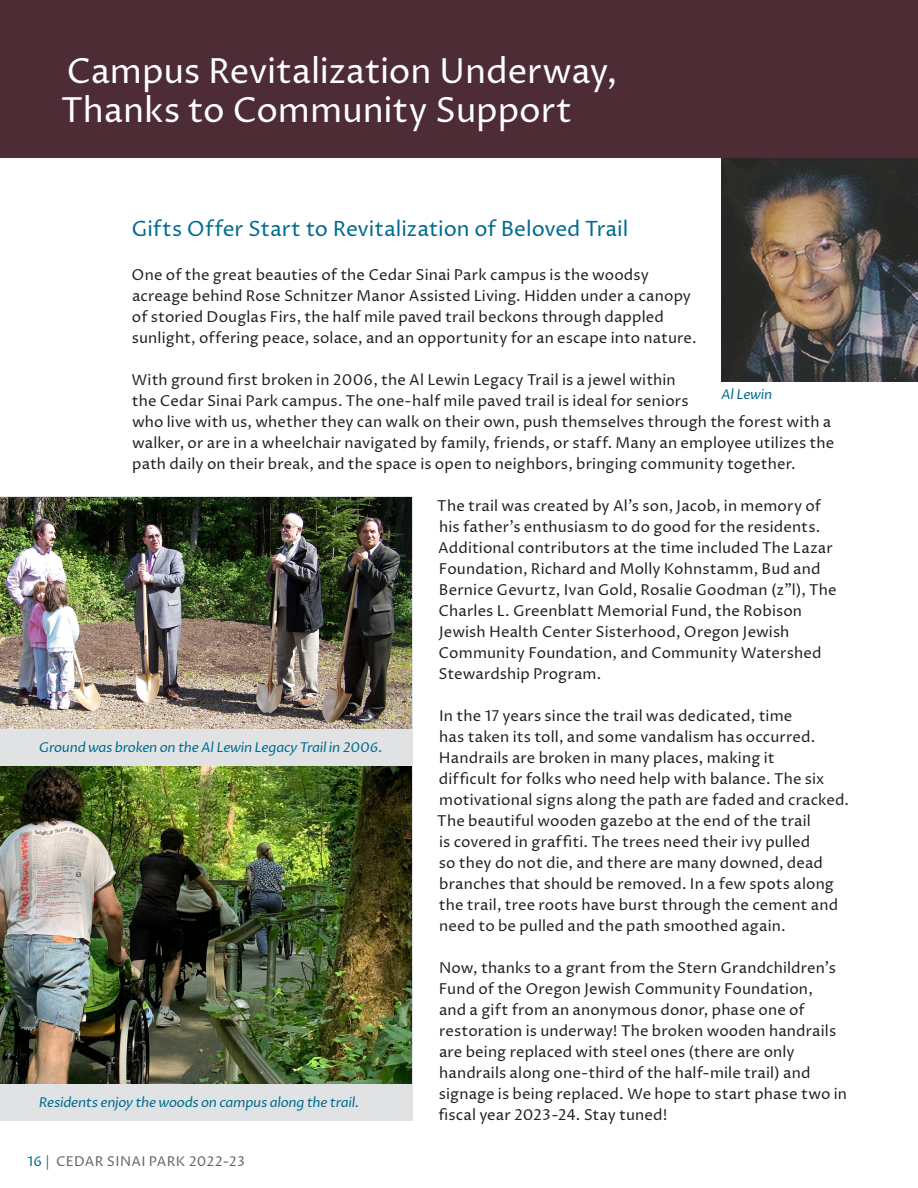
<style>
.page{position:relative;width:918px;height:1188px;background:#fff}
.page>*{position:absolute;margin:0;border:0;box-sizing:border-box;transform-origin:0 0}
.header_-_white{font:34.5px/39px "Proza Libre";letter-spacing:-.005em;color:#fff}
.normal__myr__10_14_light{font:21px "Proza Libre";letter-spacing:-.005em;color:#006c90}
.normal__myr__10_14_light-2{font:15px/21px "Proza Libre";letter-spacing:.01em;color:#231f20}
.body{font:italic 13.5px "Proza Libre";letter-spacing:-.02em;color:#006c90}
.t1{font:13.5px "Proza Libre";letter-spacing:.025em;color:#636366}
.s1{color:#006c90}
</style>
<div class="page">
<div style="left:0;top:497px;width:413px;height:624px;background:#e1e2e4"></div>
<img style="left:722px;top:158px;width:196px;height:224px">
<img style="left:0;top:498px;width:411px;height:231px">
<img style="left:0;top:767px;width:412px;height:316px">
<div style="left:0;top:0;width:918px;height:158px;background:#4d2c36"></div>
<p class="header_-_white" style="left:61px;top:52px;width:558px">Campus Revitalization Underway,<br>Thanks to Community Support</p>
<p class="normal__myr__10_14_light" style="left:131px;top:216px;width:499px">Gifts Offer Start to Revitalization of Beloved Trail</p>
<p class="normal__myr__10_14_light-2" style="left:132px;top:264px;width:567px">One of the great beauties of the Cedar Sinai Park campus is the woodsy acreage behind Rose Schnitzer Manor Assisted Living. Hidden under a canopy of storied Douglas Firs, the half mile paved trail beckons through dappled sunlight, offering peace, solace, and an opportunity for an escape into nature.</p>
<p class="normal__myr__10_14_light-2" style="left:131px;top:369px;width:704px">With ground first broken in 2006, the Al Lewin Legacy Trail is a jewel within<br>the Cedar Sinai Park campus. The one-half mile paved trail is ideal for seniors<br>who live with us, whether they can walk on their own, push themselves through the forest with a walker, or are in a wheelchair navigated by family, friends, or staff. Many an employee utilizes the path daily on their break, and the space is open to neighbors, bringing community together.</p>
<p class="normal__myr__10_14_light-2" style="left:437px;top:495px;width:401px">The trail was created by Al’s son, Jacob, in memory of his father’s enthusiasm to do good for the residents.<br>Additional contributors at the time included The Lazar Foundation, Richard and Molly Kohnstamm, Bud and Bernice Gevurtz, Ivan Gold, Rosalie Goodman (z”l), The Charles L. Greenblatt Memorial Fund, the Robison Jewish Health Center Sisterhood, Oregon Jewish Community Foundation, and Community Watershed Stewardship Program.</p>
<p class="normal__myr__10_14_light-2" style="left:437px;top:705px;width:413px">In the 17 years since the trail was dedicated, time<br>has taken its toll, and some vandalism has occurred.<br>Handrails are broken in many places, making it<br>difficult for folks who need help with balance. The six motivational signs along the path are faded and cracked.<br>The beautiful wooden gazebo at the end of the trail<br>is covered in graffiti. The trees need their ivy pulled<br>so they do not die, and there are many downed, dead branches that should be removed. In a few spots along the trail, tree roots have burst through the cement and need to be pulled and the path smoothed again.</p>
<p class="normal__myr__10_14_light-2" style="left:438px;top:957px;width:410px">Now, thanks to a grant from the Stern Grandchildren’s Fund of the Oregon Jewish Community Foundation,<br>and a gift from an anonymous donor, phase one of restoration is underway! The broken wooden handrails are being replaced with steel ones (there are only handrails along one-third of the half-mile trail) and signage is being replaced. We hope to start phase two in fiscal year 2023-24. Stay tuned!</p>
<p class="body" style="left:721px;top:386px;width:53px">Al Lewin</p>
<p class="body" style="left:39px;top:739px;width:345px">Ground was broken on the Al Lewin Legacy Trail in 2006.</p>
<p class="body" style="left:39px;top:1094px;width:322px">Residents enjoy the woods on campus along the trail.</p>
<p class="t1" style="left:27px;top:1153px;width:220px"><span class="s1">16 |</span> CEDAR SINAI PARK 2022-23</p>
</div>
